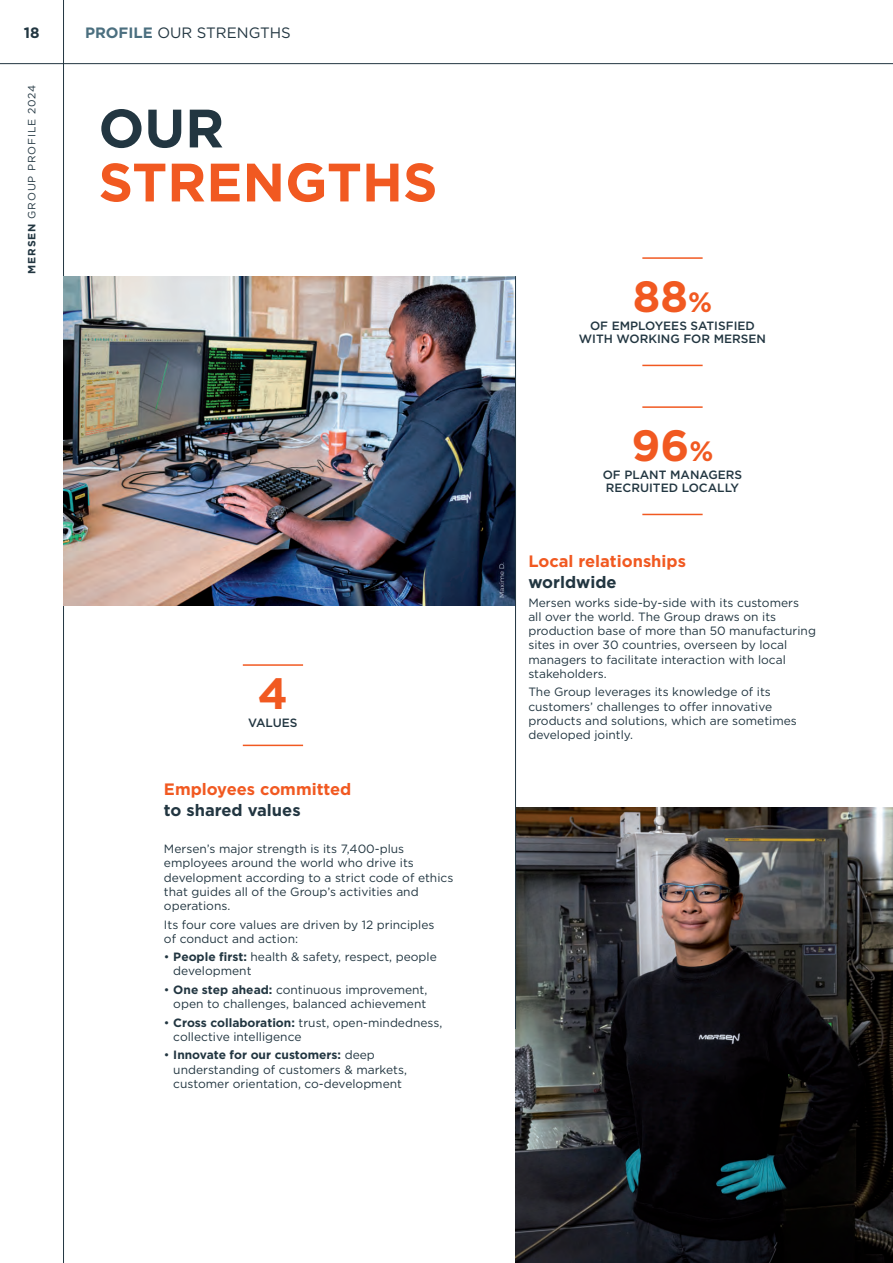
<style>
.page{position:relative;width:893px;height:1263px;background:#fff}
.page>*{position:absolute;margin:0;border:0;box-sizing:border-box;transform-origin:0 0}
.t1{font:700 54px "Gotham";color:#f15921}
.t2{font:700 54px "Gotham";color:#223641}
.t3{font:700 43.8px "Gotham";color:#f15921}
.t4{font:700 16.5px "Gotham";color:#f15921}
.t5{font:700 16.5px "Gotham";color:#223641}
.t6{font:15px "Gotham";color:#223641}
.t7{font:700 15px "Gotham";color:#223641}
.t8{font:12px/14.2px "Gotham";color:#223641}
.t9{font:500 12px/13.4px "Gotham";color:#223641}
.t10{font:10.5px "Gotham";letter-spacing:.08em;color:#223641}
.s1{font-weight:700}
.s2{font-weight:700;color:#4b6f7f}
.s3{font-size:27.9px}
</style>
<div class="page">
<hr style="left:63px;top:0;width:1px;height:1263px;background:#223641">
<hr style="left:0;top:63px;width:893px;height:1px;background:#223641">
<img style="left:64px;top:276px;width:451px;height:330px">
<img style="left:516px;top:808px;width:377px;height:455px">
<hr style="left:515px;top:276px;width:1px;height:753px;background:#223641">
<hr style="left:642px;top:406px;width:61px;height:2px;background:#f15921">
<hr style="left:642px;top:257px;width:61px;height:2px;background:#f15921">
<hr style="left:243px;top:745px;width:60px;height:1px;background:#f15921">
<hr style="left:243px;top:664px;width:60px;height:2px;background:#f15921">
<hr style="left:642px;top:514px;width:61px;height:1px;background:#f15921">
<hr style="left:642px;top:365px;width:61px;height:1px;background:#f15921">
<p class="t7" style="left:24px;top:26px;width:17px">18</p>
<p class="t10" style="left:27px;top:274px;width:190px;rotate:-90deg"><span class="s1">MERSEN</span> GROUP PROFILE 2024</p>
<p class="t6" style="left:85px;top:26px;width:207px"><span class="s2">PROFILE</span> OUR STRENGTHS</p>
<h1 class="t2" style="left:98px;top:106px;width:127px">OUR</h1>
<h1 class="t1" style="left:98px;top:160px;width:341px">STRENGTHS</h1>
<h2 class="t3" style="left:258px;top:676px;width:32px">4</h2>
<p class="t9" style="left:248px;top:717px;width:51px">VALUES</p>
<h3 class="t4" style="left:164px;top:782px;width:189px">Employees committed</h3>
<h3 class="t5" style="left:164px;top:803px;width:138px">to shared values</h3>
<p class="t8" style="left:164px;top:843px;width:291px">Mersen’s major strength is its 7,400 -plus employees around the world who drive its development according to a strict code of ethics that guides all of the Group’s activities and operations.</p>
<p class="t8" style="left:164px;top:918px;width:272px">Its four core values are driven by 12 principles of conduct and action:</p>
<p class="t8" style="left:173px;top:951px;width:265px;text-indent:-9px">• <span class="s1">People first:</span> health &amp; safety, respect, people development</p>
<p class="t8" style="left:164px;top:984px;width:265px;text-align:right">• <span class="s1">One step ahead:</span> continuous improvement, open to challenges, balanced achievement</p>
<p class="t8" style="left:173px;top:1016px;width:270px;text-indent:-9px">• <span class="s1">Cross collaboration:</span> trust, open-mindedness, collective intelligence</p>
<p class="t8" style="left:173px;top:1049px;width:235px;text-indent:-9px">• <span class="s1">Innovate for our customers:</span> deep understanding of customers &amp; markets, customer orientation, co-development</p>
<h2 class="t3" style="left:633px;top:279px;width:81px">88 <span class="s3">%</span></h2>
<p class="t9" style="left:579px;top:320px;width:189px;text-align:center">OF EMPLOYEES SATISFIED<br>WITH WORKING FOR MERSEN</p>
<h2 class="t3" style="left:631px;top:428px;width:83px">96 <span class="s3">%</span></h2>
<p class="t9" style="left:603px;top:469px;width:141px">OF PLANT MANAGERS<br>RECRUITED LOCALLY</p>
<h3 class="t4" style="left:528px;top:555px;width:159px">Local relationships</h3>
<h3 class="t5" style="left:528px;top:576px;width:90px">worldwide</h3>
<p class="t8" style="left:528px;top:596px;width:289px">Mersen works side-by-side with its customers<br>all over the world. The Group draws on its production base of more than 50 manufacturing sites in over 30 countries, overseen by local managers to facilitate interaction with local stakeholders.</p>
<p class="t8" style="left:528px;top:686px;width:270px">The Group leverages its knowledge of its customers’ challenges to offer innovative products and solutions, which are sometimes developed jointly.</p>
</div>
